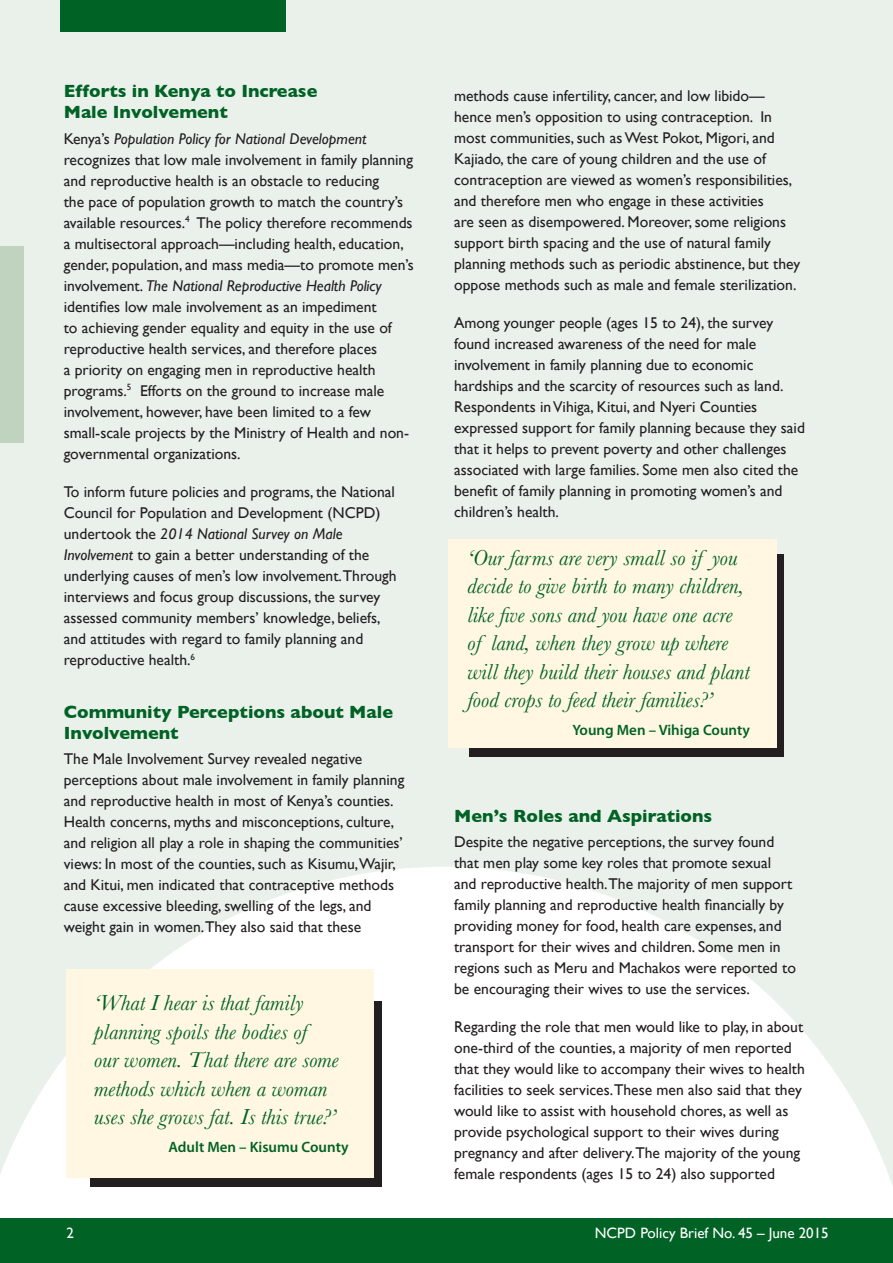
<style>
.page{position:relative;width:893px;height:1263px;background:#eaf1ea}
.page>*{position:absolute;margin:0;border:0;box-sizing:border-box;transform-origin:0 0}
.t1{font:italic 22.5px/28.5px "Baskerville";color:#006225}
.t2{font:700 18px/21px "Gill Sans";color:#006225}
.t3{font:15.6px/21px "Gill Sans";color:#231f20}
.t4{font:600 15px "Myriad Pro";color:#006225}
.t5{font:15px "Gill Sans";color:#fff}
.s1{font-style:italic}
</style>
<div class="page">
<svg style="left:0;top:867px;width:893px;height:351px;fill:#fff"></svg>
<div style="left:0;top:1218px;width:893px;height:45px;background:#006225"></div>
<div style="left:90px;top:1001px;width:291px;height:185px;background:#231f20"></div>
<div style="left:67px;top:969px;width:307px;height:208px;background:#fff7e1"></div>
<div style="left:469px;top:555px;width:315px;height:202px;background:#231f20"></div>
<div style="left:448px;top:539px;width:329px;height:208px;background:#fff7e1"></div>
<div style="left:61px;top:0;width:225px;height:31px;background:#006225"></div>
<div style="left:0;top:246px;width:23px;height:197px;background:#c0d3bf"></div>
<p class="t2" style="left:64px;top:81px;width:255px">Efforts in Kenya to Increase<br>Male Involvement</p>
<p class="t3" style="left:64px;top:128px;width:351px">Kenya’s <span class="s1">Population Policy for National Development </span>recognizes that low male involvement in family planning and reproductive health is an obstacle to reducing<br>the pace of population growth to match the country’s available resources.<sup>4</sup> The policy therefore recommends a multisectoral approach—including health, education, gender, population, and mass media—to promote men’s involvement. <span class="s1">The National Reproductive Health Policy </span>identifies low male involvement as an impediment<br>to achieving gender equality and equity in the use of reproductive health services, and therefore places<br>a priority on engaging men in reproductive health programs.<sup>5</sup> Efforts on the ground to increase male involvement, however, have been limited to a few small-scale projects by the Ministry of Health and non&shy;governmental organizations.</p>
<p class="t3" style="left:64px;top:481px;width:334px">To inform future policies and programs, the National Council for Population and Development (NCPD) undertook the <span class="s1">2014 National Survey on Male Involvement</span> to gain a better understanding of the underlying causes of men’s low involvement.Through interviews and focus group discussions, the survey assessed community members’ knowledge, beliefs, and attitudes with regard to family planning and reproductive health.<sup>6</sup></p>
<p class="t2" style="left:64px;top:701px;width:331px">Community Perceptions about Male<br>Involvement</p>
<p class="t3" style="left:64px;top:748px;width:342px">The Male Involvement Survey revealed negative perceptions about male involvement in family planning and reproductive health in most of Kenya’s counties.<br>Health concerns, myths and misconceptions, culture, and religion all play a role in shaping the communities’ views: In most of the counties, such as Kisumu,Wajir, and Kitui, men indicated that contraceptive methods cause excessive bleeding, swelling of the legs, and weight gain in women.They also said that these</p>
<h1 class="t1" style="left:94px;top:989px;width:246px">‘What I hear is that family planning spoils the bodies of<br>our women. That there are some methods which when a woman uses she grows fat. Is this true?’</h1>
<p class="t4" style="left:169px;top:1141px;width:182px">Adult Men – Kisumu County</p>
<p class="t3" style="left:454px;top:85px;width:348px">methods cause infertility, cancer, and low libido— hence men’s opposition to using contraception. In most communities, such as West Pokot, Migori, and Kajiado, the care of young children and the use of contraception are viewed as women’s responsibilities, and therefore men who engage in these activities<br>are seen as disempowered. Moreover, some religions support birth spacing and the use of natural family planning methods such as periodic abstinence, but they oppose methods such as male and female sterilization.</p>
<p class="t3" style="left:454px;top:312px;width:352px">Among younger people (ages 15 to 24), the survey found increased awareness of the need for male involvement in family planning due to economic hardships and the scarcity of resources such as land.<br>Respondents in Vihiga, Kitui, and Nyeri Counties expressed support for family planning because they said that it helps to prevent poverty and other challenges associated with large families. Some men also cited the benefit of family planning in promoting women’s and children’s health.</p>
<h1 class="t1" style="left:467px;top:543px;width:284px">‘Our farms are very small so if you decide to give birth to many children, like five sons and you have one acre of land, when they grow up where will they build their houses and plant food crops to feed their families?’</h1>
<p class="t4" style="left:572px;top:724px;width:179px">Young Men – Vihiga County</p>
<p class="t2" style="left:454px;top:805px;width:260px">Men’s Roles and Aspirations</p>
<p class="t3" style="left:454px;top:831px;width:343px">Despite the negative perceptions, the survey found that men play some key roles that promote sexual and reproductive health.The majority of men support family planning and reproductive health financially by providing money for food, health care expenses, and transport for their wives and children. Some men in regions such as Meru and Machakos were reported to be encouraging their wives to use the services.</p>
<p class="t3" style="left:454px;top:1016px;width:352px">Regarding the role that men would like to play, in about one-third of the counties, a majority of men reported that they would like to accompany their wives to health facilities to seek services.These men also said that they would like to assist with household chores, as well as provide psychological support to their wives during pregnancy and after delivery.The majority of the young female respondents (ages 15 to 24) also supported</p>
<p class="t5" style="left:67px;top:1224px;width:9px">2</p>
<p class="t5" style="left:595px;top:1224px;width:235px">NCPD Policy Brief No. 45 – June 2015</p>
</div>
